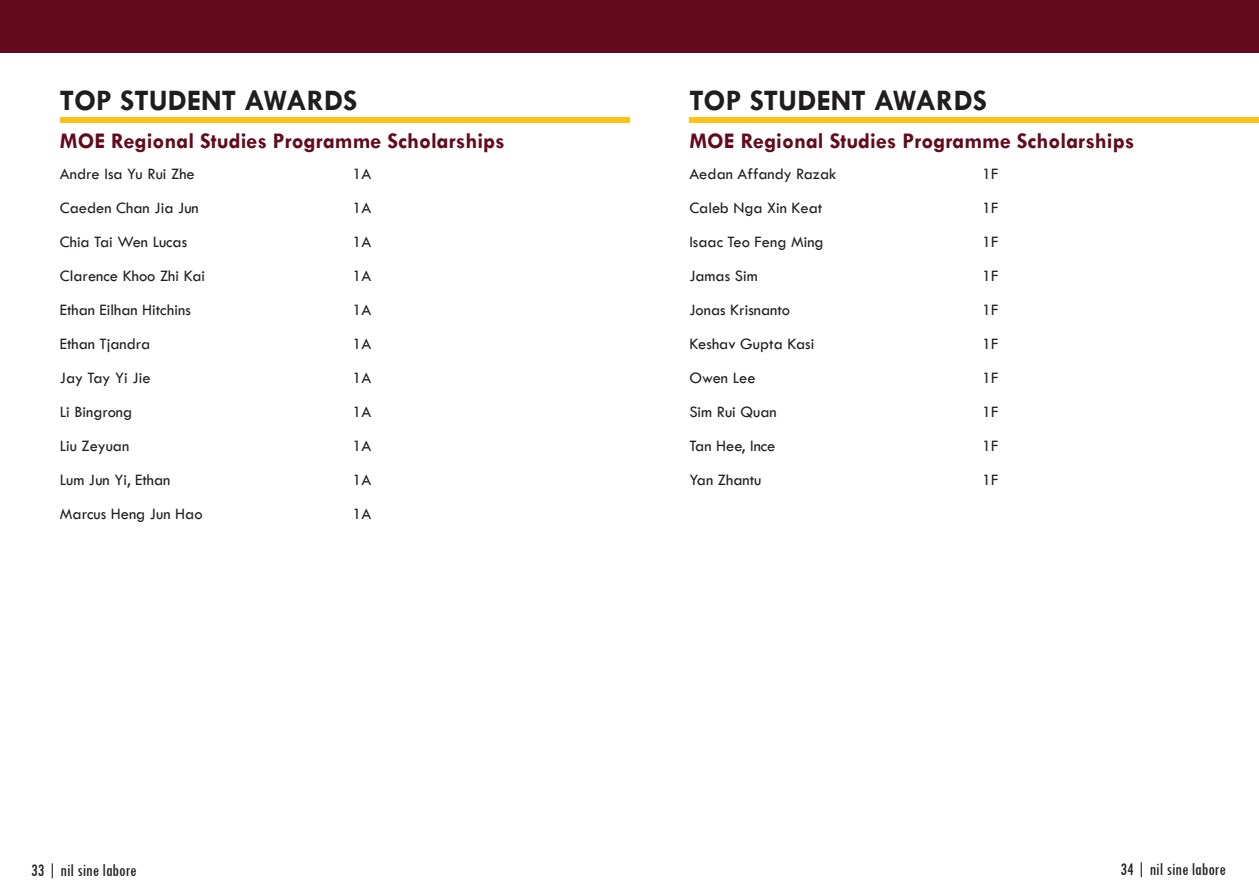
<style>
.page{position:relative;width:1259px;height:893px;background:#fff}
.page>*{position:absolute;margin:0;border:0;box-sizing:border-box;transform-origin:0 0}
.t1{font:700 30px "Tw Cen";color:#201d1e}
.t2{font:700 22.5px "Tw Cen";color:#630a1e}
.t3{font:condensed 18px "Tw Cen";color:#231f20}
.t4{font:16.5px "Tw Cen";color:#231f20}
</style>
<div class="page">
<div style="left:0;top:0;width:1259px;height:52px;background:#630a1e"></div>
<div style="left:60px;top:117px;width:569px;height:6px;background:#fec216"></div>
<div style="left:689px;top:117px;width:570px;height:6px;background:#fec216"></div>
<p class="t1" style="left:60px;top:82px;width:299px">TOP STUDENT AWARDS</p>
<p class="t1" style="left:689px;top:82px;width:299px">TOP STUDENT AWARDS</p>
<p class="t2" style="left:689px;top:127px;width:446px">MOE Regional Studies Programme Scholarships</p>
<p class="t4" style="left:60px;top:164px;width:136px">Andre Isa Yu Rui Zhe</p>
<p class="t4" style="left:352px;top:164px;width:21px">1A</p>
<p class="t4" style="left:60px;top:198px;width:140px">Caeden Chan Jia Jun</p>
<p class="t4" style="left:352px;top:198px;width:21px">1A</p>
<p class="t4" style="left:60px;top:232px;width:129px">Chia Tai Wen Lucas</p>
<p class="t4" style="left:352px;top:232px;width:21px">1A</p>
<p class="t4" style="left:60px;top:266px;width:147px">Clarence Khoo Zhi Kai</p>
<p class="t4" style="left:352px;top:266px;width:21px">1A</p>
<p class="t4" style="left:60px;top:300px;width:133px">Ethan Eilhan Hitchins</p>
<p class="t4" style="left:352px;top:300px;width:21px">1A</p>
<p class="t4" style="left:60px;top:334px;width:92px">Ethan Tjandra</p>
<p class="t4" style="left:352px;top:334px;width:21px">1A</p>
<p class="t4" style="left:60px;top:368px;width:92px">Jay Tay Yi Jie</p>
<p class="t4" style="left:352px;top:368px;width:21px">1A</p>
<p class="t4" style="left:60px;top:402px;width:74px">Li Bingrong</p>
<p class="t4" style="left:352px;top:402px;width:21px">1A</p>
<p class="t4" style="left:60px;top:436px;width:71px">Liu Zeyuan</p>
<p class="t4" style="left:352px;top:436px;width:21px">1A</p>
<p class="t4" style="left:60px;top:470px;width:112px">Lum Jun Yi, Ethan</p>
<p class="t4" style="left:352px;top:470px;width:21px">1A</p>
<p class="t4" style="left:60px;top:504px;width:144px">Marcus Heng Jun Hao</p>
<p class="t4" style="left:352px;top:504px;width:21px">1A</p>
<p class="t2" style="left:60px;top:127px;width:446px">MOE Regional Studies Programme Scholarships</p>
<p class="t4" style="left:689px;top:164px;width:149px">Aedan Affandy Razak</p>
<p class="t4" style="left:982px;top:164px;width:18px">1F</p>
<p class="t4" style="left:689px;top:198px;width:134px">Caleb Nga Xin Keat</p>
<p class="t4" style="left:982px;top:198px;width:18px">1F</p>
<p class="t4" style="left:689px;top:232px;width:136px">Isaac Teo Feng Ming</p>
<p class="t4" style="left:982px;top:232px;width:18px">1F</p>
<p class="t4" style="left:689px;top:266px;width:70px">Jamas Sim</p>
<p class="t4" style="left:982px;top:266px;width:18px">1F</p>
<p class="t4" style="left:689px;top:300px;width:102px">Jonas Krisnanto</p>
<p class="t4" style="left:982px;top:300px;width:18px">1F</p>
<p class="t4" style="left:689px;top:334px;width:126px">Keshav Gupta Kasi</p>
<p class="t4" style="left:982px;top:334px;width:18px">1F</p>
<p class="t4" style="left:689px;top:368px;width:68px">Owen Lee</p>
<p class="t4" style="left:982px;top:368px;width:18px">1F</p>
<p class="t4" style="left:689px;top:402px;width:89px">Sim Rui Quan</p>
<p class="t4" style="left:982px;top:402px;width:18px">1F</p>
<p class="t4" style="left:689px;top:436px;width:88px">Tan Hee, Ince</p>
<p class="t4" style="left:982px;top:436px;width:18px">1F</p>
<p class="t4" style="left:689px;top:470px;width:74px">Yan Zhantu</p>
<p class="t4" style="left:982px;top:470px;width:18px">1F</p>
<p class="t3" style="left:31px;top:860px;width:107px">33 | nil sine labore</p>
<p class="t3" style="left:1120px;top:859px;width:107px">34 | nil sine labore</p>
</div>
